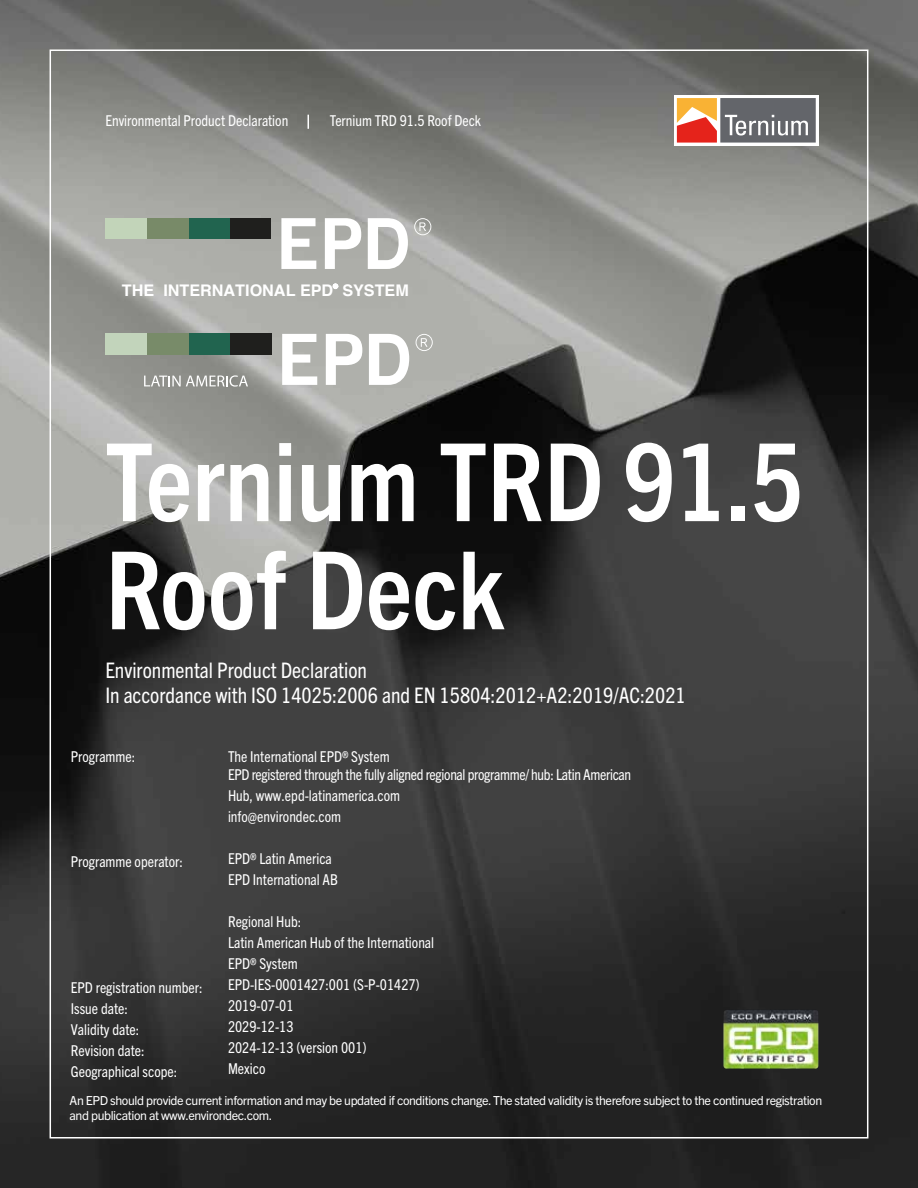
<style>
.page{position:relative;width:918px;height:1188px;background:#fff}
.page>*{position:absolute;margin:0;border:0;box-sizing:border-box;transform-origin:0 0}
.t1{font:700 condensed 108px/108.1px "Trade Gothic Next LT Pro";color:#fff}
.t2{font:condensed 21.45px/25.2px "Trade Gothic Next LT Pro";color:#fff}
.t3{font:700 16.05px "Helvetica";color:#fff}
.t4{font:condensed 15px/21px "Trade Gothic Next LT Pro";color:#fff}
.t5{font:condensed 15px/18px "Trade Gothic Next LT Pro";letter-spacing:-.02em;color:#fff}
.t6{font:12.45px/15px "Trade Gothic Next LT Pro";letter-spacing:-.035em;color:#fff}
</style>
<div class="page">
<img style="left:0;top:0;width:918px;height:1188px">
<div style="left:674px;top:95px;width:144px;height:50px;background:#fff"></div>
<svg style="left:677px;top:98px;width:139px;height:45px;background:#9d7e73"></svg>
<svg style="left:308px;top:115px;width:1px;height:14px"></svg>
<img style="left:723px;top:1010px;width:95px;height:59px">
<svg style="left:333px;top:284px;width:5px;height:5px"></svg>
<svg style="left:281px;top:218px;width:35px;height:51px"></svg>
<svg style="left:325px;top:218px;width:36px;height:51px"></svg>
<svg style="left:368px;top:218px;width:40px;height:51px"></svg>
<svg style="left:414px;top:218px;width:17px;height:17px"></svg>
<div style="left:229px;top:218px;width:42px;height:21px;background:#1f1f1d"></div>
<div style="left:188px;top:218px;width:41px;height:21px;background:#21644f"></div>
<div style="left:147px;top:218px;width:42px;height:21px;background:#788a68"></div>
<div style="left:105px;top:218px;width:42px;height:21px;background:#c2d4b9"></div>
<svg style="left:144px;top:375px;width:104px;height:12px"></svg>
<svg style="left:282px;top:334px;width:35px;height:51px"></svg>
<svg style="left:326px;top:334px;width:36px;height:51px"></svg>
<svg style="left:369px;top:334px;width:40px;height:51px"></svg>
<svg style="left:416px;top:334px;width:17px;height:17px"></svg>
<div style="left:230px;top:334px;width:42px;height:21px;background:#1f1f1d"></div>
<div style="left:188px;top:334px;width:42px;height:21px;background:#21644f"></div>
<div style="left:147px;top:334px;width:42px;height:21px;background:#788b69"></div>
<div style="left:105px;top:334px;width:42px;height:21px;background:#c2d4bb"></div>
<p class="t4" style="left:105px;top:109px;width:184px">Environmental Product Declaration</p>
<p class="t4" style="left:330px;top:109px;width:153px">Ternium TRD 91.5 Roof Deck</p>
<p class="t3" style="left:122px;top:277px;width:288px">THE INTERNATIONAL EPD SYSTEM</p>
<h1 class="t1" style="left:105px;top:421px;width:699px">Ternium TRD 91.5<br>Roof Deck</h1>
<h2 class="t2" style="left:105px;top:656px;width:582px">Environmental Product Declaration<br>In accordance with ISO 14025:2006 and EN 15804:2012+A2:2019/AC:2021</h2>
<p class="t4" style="left:71px;top:745px;width:66px">Programme:</p>
<p class="t4" style="left:71px;top:850px;width:114px">Programme operator:</p>
<p class="t4" style="left:71px;top:976px;width:133px">EPD registration number:<br>Issue date:<br>Validity date:<br>Revision date:<br>Geographical scope:</p>
<p class="t5" style="left:228px;top:747px;width:405px">The International EPD® System<br>EPD registered through the fully aligned regional programme/ hub: Latin American</p>
<p class="t4" style="left:228px;top:784px;width:174px">Hub, www.epd-latinamerica.com info@environdec.com</p>
<p class="t4" style="left:228px;top:847px;width:112px">EPD® Latin America<br>EPD International AB</p>
<p class="t4" style="left:228px;top:910px;width:208px">Regional Hub:<br>Latin American Hub of the International<br>EPD® System<br>EPD-IES-0001427:001 (S-P-01427)<br>2019-07-01<br>2029-12-13<br>2024-12-13 (version 001)<br>Mexico</p>
<p class="t6" style="left:70px;top:1092px;width:754px">An EPD should provide current information and may be updated if conditions change. The stated validity is therefore subject to the continued registration and publication at www.environdec.com.</p>
</div>
